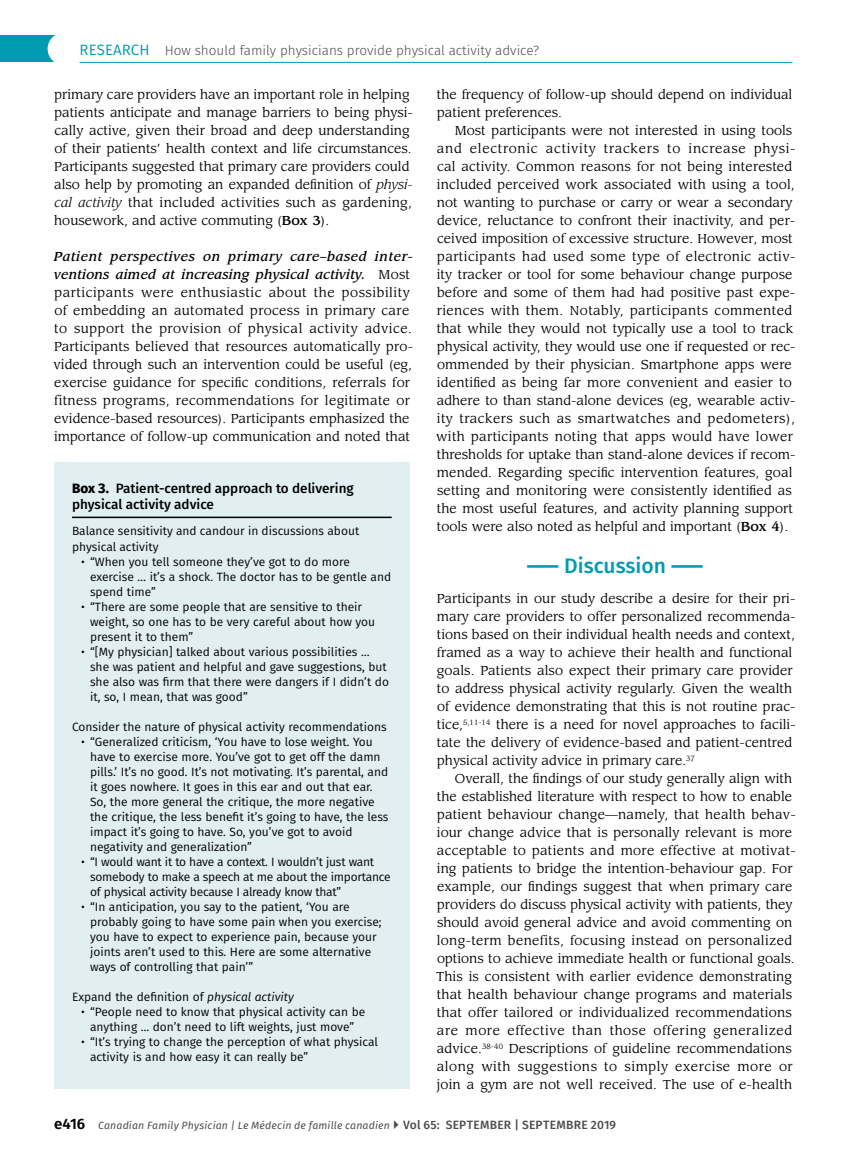
<style>
.page{position:relative;width:851px;height:1161px;background:#fff}
.page>*{position:absolute;margin:0;border:0;box-sizing:border-box;transform-origin:0 0}
.t1{font:500 21px "Fira Sans";color:#009bb3}
.t2{font:300 13.5px "Fira Sans";color:#4d4d4f}
.t3{font:500 13.5px/16.5px "Fira Sans";color:#000}
.t4{font:12.75px/18px "Leawood Std";letter-spacing:.005em;color:#000}
.t5{font:12px/15px "Fira Sans";color:#000}
.t6{font:12px/15px "Fira Sans";letter-spacing:-.02em;color:#000}
.t7{font:italic 10.5px "Fira Sans";letter-spacing:.015em;color:#4d4d4f}
.s1{font-weight:400;font-size:15px;color:#009bb3}
.s2{font-style:italic}
.s3{font-weight:500}
.s4{font-weight:500;font-style:italic}
.s5{font-weight:700}
.s6{font-weight:800}
.s7{font-weight:600;font-style:normal;font-size:15px;color:#000}
.s8{font-weight:500;font-style:normal;font-size:12px}
</style>
<div class="page">
<div style="left:0;top:35px;width:55px;height:27px;background:#009bb3"></div>
<div style="left:48px;top:33px;width:32px;height:32px;background:#fff;border-radius:50%"></div>
<hr style="left:80px;top:62px;width:712px;height:1px;background:#009bb3">
<div style="left:54px;top:462px;width:356px;height:626px;background:#e1eff2"></div>
<hr style="left:72px;top:517px;width:320px;height:1px;background:#000">
<p class="t2" style="left:80px;top:40px;width:461px"><span class="s1">RESEARCH</span> How should family physicians provide physical activity advice?</p>
<p class="t4" style="left:54px;top:86px;width:360px">primary care providers have an important role in helping patients anticipate and manage barriers to being physi&shy;cally active, given their broad and deep understanding of their patients’ health context and life circumstances.<br>Participants suggested that primary care providers could also help by promoting an expanded definition of <span class="s2">physi&shy;cal activity</span> that included activities such as gardening, housework, and active commuting (<span class="s3">Box 3</span>).</p>
<p class="t4" style="left:54px;top:248px;width:361px"><span class="s4">Patient perspectives on primary care–based inter&shy;ventions aimed at increasing physical activity.</span> Most participants were enthusiastic about the possibility of embedding an automated process in primary care to support the provision of physical activity advice.<br>Participants believed that resources automatically pro&shy;vided through such an intervention could be useful (eg, exercise guidance for specific conditions, referrals for fitness programs, recommendations for legitimate or evidence-based resources). Participants emphasized the importance of follow-up communication and noted that</p>
<p class="t4" style="left:437px;top:86px;width:357px">the frequency of follow-up should depend on individual patient preferences.</p>
<p class="t4" style="left:436px;top:122px;width:361px;text-indent:18px">Most participants were not interested in using tools and electronic activity trackers to increase physi&shy;cal activity. Common reasons for not being interested included perceived work associated with using a tool, not wanting to purchase or carry or wear a secondary device, reluctance to confront their inactivity, and per&shy;ceived imposition of excessive structure. However, most participants had used some type of electronic activ&shy;ity tracker or tool for some behaviour change purpose before and some of them had had positive past expe&shy;riences with them. Notably, participants commented that while they would not typically use a tool to track physical activity, they would use one if requested or rec&shy;ommended by their physician. Smartphone apps were identified as being far more convenient and easier to adhere to than stand-alone devices (eg, wearable activ&shy;ity trackers such as smartwatches and pedometers), with participants noting that apps would have lower thresholds for uptake than stand-alone devices if recom&shy;mended. Regarding specific intervention features, goal setting and monitoring were consistently identified as the most useful features, and activity planning support tools were also noted as helpful and important (<span class="s3">Box 4</span>).</p>
<h1 class="t1" style="left:527px;top:549px;width:178px"><span class="s5">——</span> Discussion <span class="s5">——</span></h1>
<p class="t4" style="left:437px;top:590px;width:360px">Participants in our study describe a desire for their pri&shy;mary care providers to offer personalized recommenda&shy;tions based on their individual health needs and context, framed as a way to achieve their health and functional goals. Patients also expect their primary care provider to address physical activity regularly. Given the wealth of evidence demonstrating that this is not routine prac&shy;tice,<sup>5,11-14</sup> there is a need for novel approaches to facili&shy;tate the delivery of evidence-based and patient-centred physical activity advice in primary care.<sup>37</sup></p>
<p class="t4" style="left:436px;top:770px;width:361px;text-indent:19px">Overall, the findings of our study generally align with the established literature with respect to how to enable patient behaviour change—namely, that health behav&shy;iour change advice that is personally relevant is more acceptable to patients and more effective at motivat&shy;ing patients to bridge the intention-behaviour gap. For example, our findings suggest that when primary care providers do discuss physical activity with patients, they should avoid general advice and avoid commenting on long-term benefits, focusing instead on personalized options to achieve immediate health or functional goals.<br>This is consistent with earlier evidence demonstrating that health behaviour change programs and materials that offer tailored or individualized recommendations are more effective than those offering generalized advice.<sup>38-40</sup> Descriptions of guideline recommendations along with suggestions to simply exercise more or join a gym are not well received. The use of e-health</p>
<p class="t3" style="left:72px;top:479px;width:283px"><span class="s6">Box 3.</span> Patient-centred approach to delivering physical activity advice</p>
<p class="t5" style="left:72px;top:522px;width:289px;line-height:16.5px">Balance sensitivity and candour in discussions about physical activity</p>
<p class="t5" style="left:90px;top:554px;width:302px;text-indent:-9px">• “When you tell someone they’ve got to do more exercise … it’s a shock. The doctor has to be gentle and spend time”</p>
<p class="t5" style="left:90px;top:599px;width:287px;text-indent:-9px">• “There are some people that are sensitive to their weight, so one has to be very careful about how you present it to them”</p>
<p class="t5" style="left:90px;top:644px;width:300px;text-indent:-9px">• “[My physician] talked about various possibilities … she was patient and helpful and gave suggestions, but she also was firm that there were dangers if I didn’t do it, so, I mean, that was good”</p>
<p class="t5" style="left:72px;top:719px;width:316px">Consider the nature of physical activity recommendations</p>
<p class="t5" style="left:90px;top:734px;width:300px;text-indent:-9px">• “Generalized criticism, ‘You have to lose weight. You have to exercise more. You’ve got to get off the damn pills.’ It’s no good. It’s not motivating. It’s parental, and it goes nowhere. It goes in this ear and out that ear.<br>So, the more general the critique, the more negative the critique, the less benefit it’s going to have, the less impact it’s going to have. So, you’ve got to avoid negativity and generalization”</p>
<p class="t6" style="left:90px;top:854px;width:302px;text-indent:-9px">• “I would want it to have a context. I wouldn’t just want somebody to make a speech at me about the importance of physical activity because I already know that”</p>
<p class="t5" style="left:90px;top:899px;width:293px;text-indent:-9px">• “In anticipation, you say to the patient, ‘You are probably going to have some pain when you exercise; you have to expect to experience pain, because your joints aren’t used to this. Here are some alternative ways of controlling that pain’”</p>
<p class="t5" style="left:72px;top:989px;width:223px">Expand the definition of <span class="s2">physical activity</span></p>
<p class="t5" style="left:81px;top:1004px;width:286px;text-align:center">• “People need to know that physical activity can be anything … don’t need to lift weights, just move”</p>
<p class="t5" style="left:90px;top:1034px;width:289px;text-indent:-9px">• “It’s trying to change the perception of what physical activity is and how easy it can really be”</p>
<p class="t7" style="left:54px;top:1117px;width:563px"><span class="s7">e416</span> Canadian Family Physician | Le Médecin de famille canadien <span class="s8">Vol 65: SEPTEMBER | SEPTEMBRE 2019</span></p>
</div>
